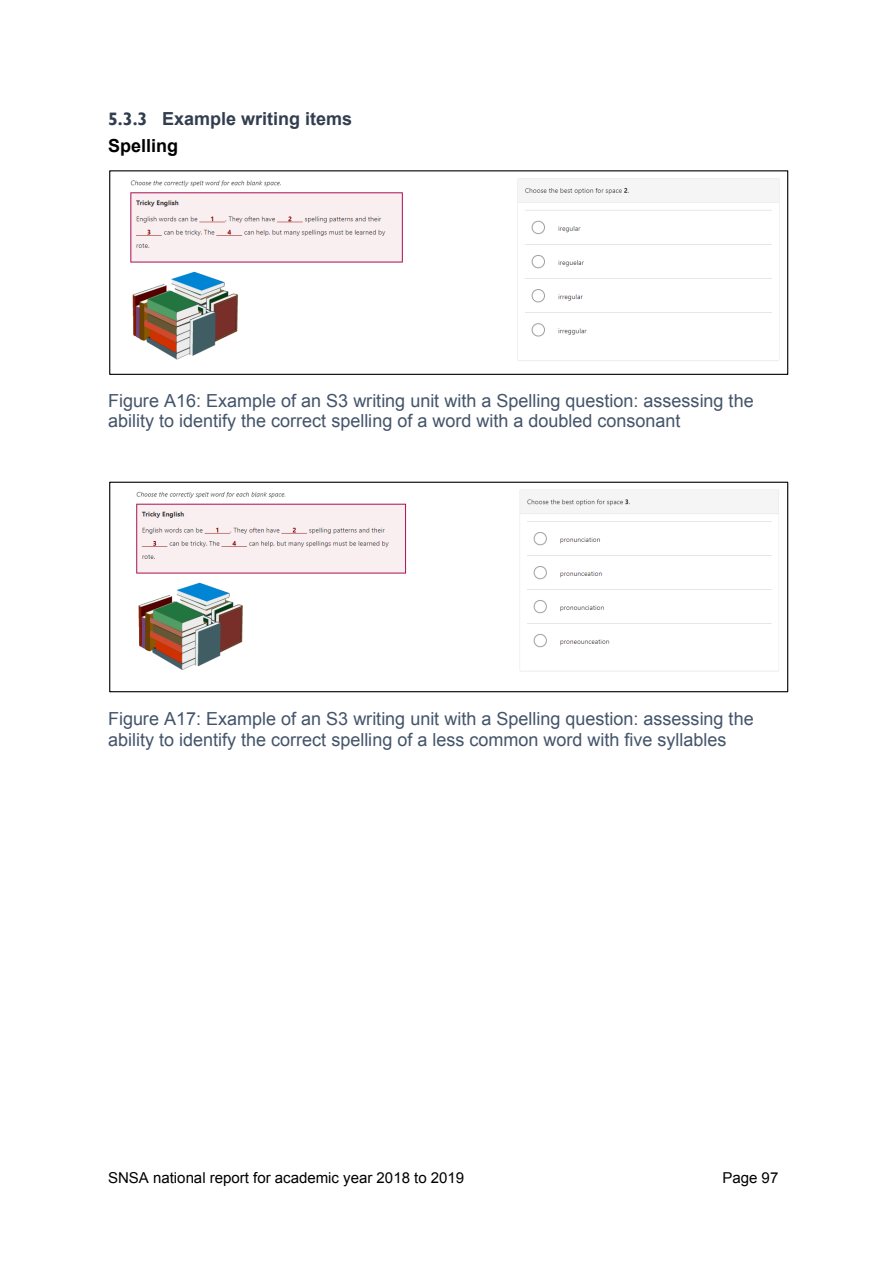
<style>
.page{position:relative;width:893px;height:1263px;background:#fff}
.page>*{position:absolute;margin:0;border:0;box-sizing:border-box;transform-origin:0 0}
.t1{font:18px/20.7px "Arial";color:#44546a}
.t2{font:700 18px "Arial";color:#323e4f}
.t3{font:700 18px "Arial";color:#000}
.t4{font:15px "Arial";color:#000}
.s1{font-family:"Gill Sans"}
</style>
<div class="page">
<img style="left:130px;top:178px;width:650px;height:183px">
<div style="left:109px;top:170px;width:679px;height:205px;border:1px solid #000"></div>
<img style="left:136px;top:489px;width:643px;height:183px">
<div style="left:109px;top:482px;width:679px;height:210px;border:1px solid #000"></div>
<h1 class="t2" style="left:108px;top:107px;width:246px"><span class="s1">5.3.3</span> Example writing items</h1>
<p class="t3" style="left:108px;top:134px;width:72px">Spelling</p>
<p class="t1" style="left:108px;top:390px;width:647px">Figure A16: Example of an S3 writing unit with a Spelling question: assessing the ability to identify the correct spelling of a word with a doubled consonant</p>
<p class="t1" style="left:108px;top:708px;width:647px">Figure A17: Example of an S3 writing unit with a Spelling question: assessing the ability to identify the correct spelling of a less common word with five syllables</p>
<p class="t4" style="left:108px;top:1168px;width:358px">SNSA national report for academic year 2018 to 2019</p>
<p class="t4" style="left:722px;top:1168px;width:57px">Page 97</p>
</div>
